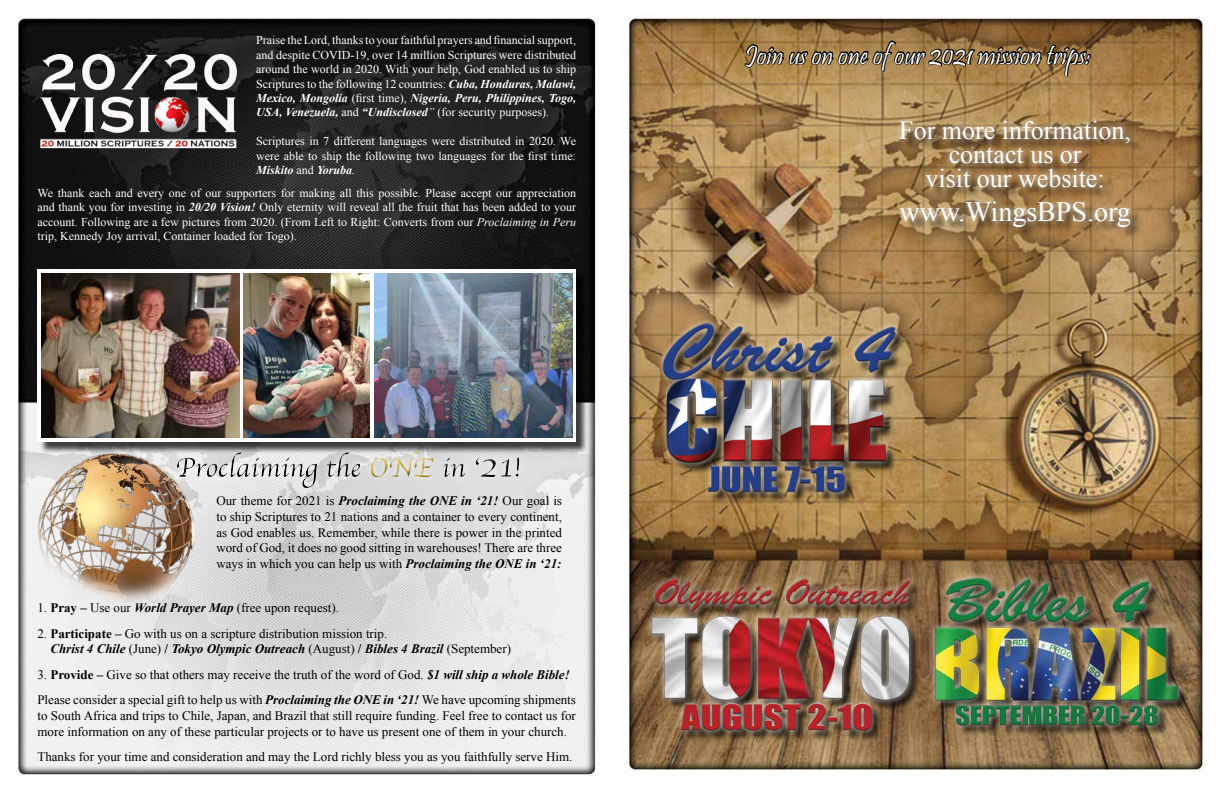
<style>
.page{position:relative;width:1224px;height:792px;background:#fff}
.page>*{position:absolute;margin:0;border:0;box-sizing:border-box;transform-origin:0 0}
.t1{font:28px "Pristina";color:#fff}
.t2{font:28px "Times New Roman";color:#fff}
.t3{font:26px/24px "Times New Roman";color:#fff;text-align:center}
.t4{font:13px/15.6px "Times New Roman";color:#000}
.t5{font:12px/14.4px "Times New Roman";color:#fff;text-align:justify}
.s1{font-weight:700;font-style:italic}
.s2{font-style:italic}
.s3{font-weight:700}
</style>
<div class="page">
<img style="left:628px;top:17px;width:578px;height:755px">
<img style="left:17px;top:18px;width:581px;height:758px">
<div style="left:39px;top:270px;width:550px;height:184px;background:#000;opacity:.75"></div>
<svg style="left:37px;top:269px;width:539px;height:173px"></svg>
<img style="left:42px;top:273px;width:198px;height:164px">
<img style="left:244px;top:274px;width:126px;height:164px">
<img style="left:374px;top:274px;width:198px;height:164px">
<div style="left:902px;top:123px;width:240px;height:116px;background:#000;opacity:.75"></div>
<div style="left:894px;top:115px;width:242px;height:118px;background:#fff;opacity:.75"></div>
<img style="left:32px;top:34px;width:216px;height:136px">
<svg style="left:744px;top:17px;width:348px;height:111px;background:#937347"></svg>
<img style="left:897px;top:555px;width:306px;height:204px">
<img style="left:630px;top:549px;width:306px;height:204px">
<img style="left:630px;top:311px;width:306px;height:204px">
<img style="left:38px;top:453px;width:156px;height:158px">
<div style="left:170px;top:444px;width:355px;height:47px;background:#fff;opacity:.75"></div>
<div style="left:172px;top:447px;width:355px;height:47px;background:#000;opacity:.75"></div>
<p class="t5" style="left:256px;top:33px;width:321px">Praise the Lord, thanks to your faithful prayers and financial support, and despite COVID-19, over 14 million Scriptures were distributed around the world in 2020. With your help, God enabled us to ship Scriptures to the following 12 countries: <span class="s1">Cuba, Honduras, Malawi, Mexico, Mongolia</span> (first time), <span class="s1">Nigeria, Peru, Philippines, Togo, USA, Venezuela,</span> and <span class="s1">“Undisclosed</span><span class="s2">”</span> (for security purposes).</p>
<p class="t5" style="left:256px;top:134px;width:321px">Scriptures in 7 different languages were distributed in 2020. We were able to ship the following two languages for the first time:<br><span class="s1">Miskito</span> and <span class="s1">Yoruba</span><span class="s2">.</span></p>
<p class="t5" style="left:37px;top:186px;width:540px">We thank each and every one of our supporters for making all this possible. Please accept our appreciation and thank you for investing in <span class="s1">20/20 Vision!</span> Only eternity will reveal all the fruit that has been added to your account. Following are a few pictures from 2020. (From Left to Right: Converts from our <span class="s2">Proclaiming in Peru </span>trip, Kennedy Joy arrival, Container loaded for Togo).</p>
<p class="t4" style="left:216px;top:493px;width:347px;text-align:justify">Our theme for 2021 is <span class="s1">Proclaiming the ONE in ‘21!</span> Our goal is to ship Scriptures to 21 nations and a container to every continent, as God enables us. Remember, while there is power in the printed word of God, it does no good sitting in warehouses! There are three ways in which you can help us with <span class="s1">Proclaiming the ONE in ‘21:</span></p>
<p class="t4" style="left:37px;top:600px;width:303px">1. <span class="s3">Pray –</span> Use our <span class="s1">World Prayer Map</span> (free upon request).</p>
<p class="t4" style="left:50px;top:625px;width:462px;text-indent:-13px">2. <span class="s3">Participate –</span> Go with us on a scripture distribution mission trip.<br><span class="s1">Christ 4 Chile</span> (June) <span class="s3">/</span> <span class="s1">Tokyo Olympic Outreach</span> (August) <span class="s3">/</span> <span class="s1">Bibles 4 Brazil</span> (September)</p>
<p class="t4" style="left:37px;top:661px;width:540px;line-height:25.6px">3. <span class="s3">Provide –</span> Give so that others may receive the truth of the word of God. <span class="s1">$1 will ship a whole Bible!<br></span>Please consider a special gift to help us with <span class="s1">Proclaiming the ONE in ‘21!</span> We have upcoming shipments</p>
<p class="t4" style="left:37px;top:708px;width:540px">to South Africa and trips to Chile, Japan, and Brazil that still require funding. Feel free to contact us for more information on any of these particular projects or to have us present one of them in your church.</p>
<p class="t4" style="left:37px;top:749px;width:537px">Thanks for your time and consideration and may the Lord richly bless you as you faithfully serve Him.</p>
<h1 class="t1" style="left:745px;top:39px;width:348px">Join us on one of our 2021 mission trips:</h1>
<h2 class="t3" style="left:899px;top:118px;width:233px">For more information, contact us or<br>visit our website:</h2>
<h1 class="t2" style="left:899px;top:192px;width:233px">www.WingsBPS.org</h1>
</div>
